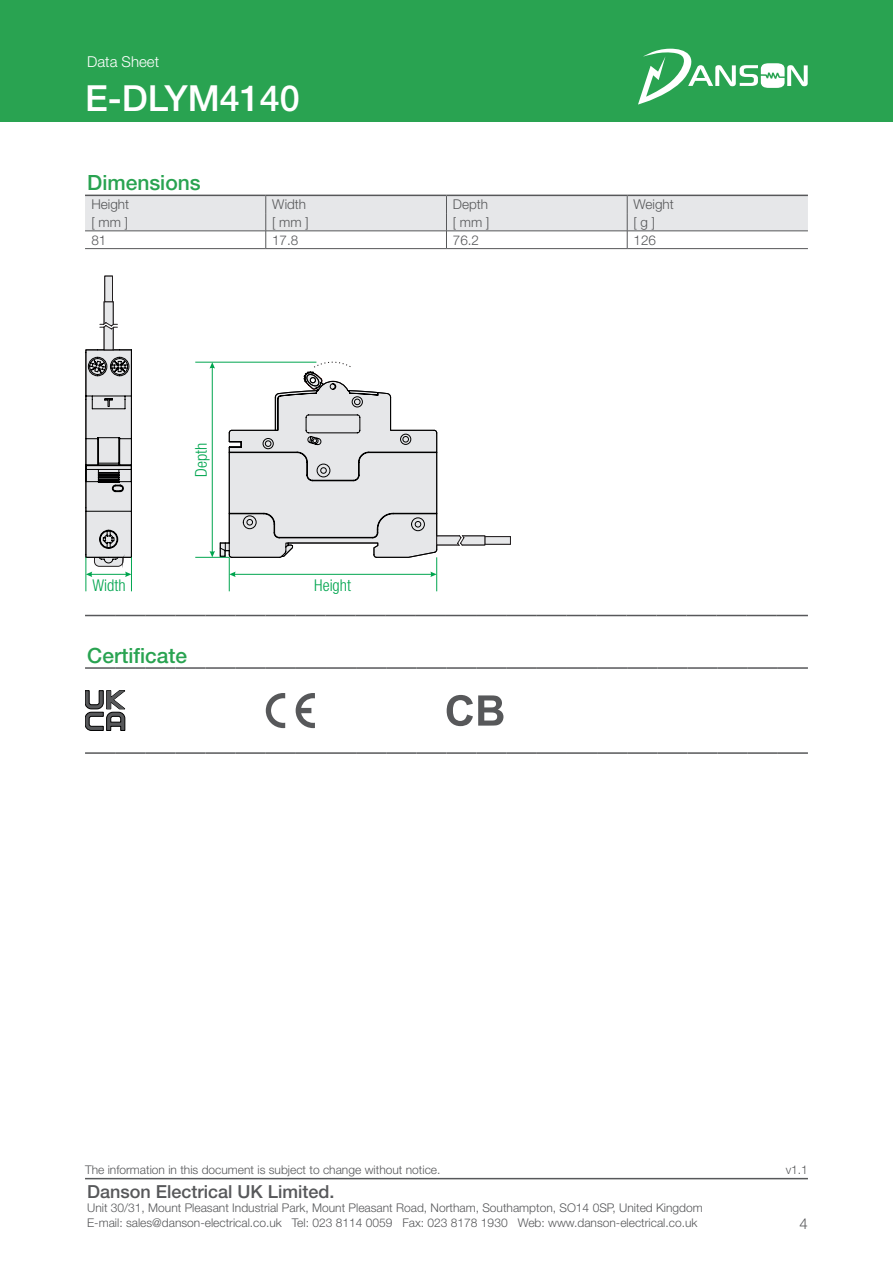
<style>
.page{position:relative;width:893px;height:1263px;background:#fff}
.page>*{position:absolute;margin:0;border:0;box-sizing:border-box;transform-origin:0 0}
.t1{font:500 36px "Helvetica Neue LT Pro";color:#fff}
.t2{font:500 21px "Helvetica Neue LT Pro";color:#29a351}
.t3{font:500 18px "Helvetica Neue LT Pro";color:#57585a}
.t4{font:300 condensed 16.2px "Helvetica Neue LT Pro";color:#00a54f}
.t5{font:300 15px "Helvetica Neue LT Pro";color:#fff}
.t6{font:300 15px "Helvetica Neue LT Pro";color:#57585a}
.t7{font:300 13.5px "Helvetica Neue LT Pro";color:#57585a}
.t8{font:300 12px/14.4px "Helvetica Neue LT Pro";color:#57585a}
</style>
<div class="page">
<div style="left:0;top:0;width:893px;height:121px;background:#29a351"></div>
<svg style="left:638px;top:49px;width:169px;height:56px"></svg>
<hr style="left:85px;top:1178px;width:723px;height:1px;background:#57585a">
<svg style="left:85px;top:196px;width:723px;height:52px"></svg>
<hr style="left:85px;top:231px;width:181px;height:1px;background:#57585a">
<hr style="left:266px;top:231px;width:180px;height:1px;background:#57585a">
<hr style="left:446px;top:231px;width:181px;height:1px;background:#57585a">
<hr style="left:627px;top:231px;width:181px;height:1px;background:#57585a">
<hr style="left:85px;top:248px;width:181px;height:1px;background:#57585a">
<hr style="left:266px;top:248px;width:180px;height:1px;background:#57585a">
<hr style="left:446px;top:248px;width:181px;height:1px;background:#57585a">
<hr style="left:627px;top:248px;width:181px;height:1px;background:#57585a">
<hr style="left:85px;top:195px;width:181px;height:1px;background:#57585a">
<hr style="left:266px;top:195px;width:180px;height:1px;background:#57585a">
<hr style="left:446px;top:195px;width:181px;height:1px;background:#57585a">
<hr style="left:627px;top:195px;width:181px;height:1px;background:#57585a">
<hr style="left:85px;top:615px;width:30px;height:1px;background:#57585a">
<hr style="left:115px;top:615px;width:30px;height:1px;background:#57585a">
<hr style="left:145px;top:615px;width:30px;height:1px;background:#57585a">
<hr style="left:175px;top:615px;width:30px;height:1px;background:#57585a">
<hr style="left:205px;top:615px;width:30px;height:1px;background:#57585a">
<hr style="left:235px;top:615px;width:30px;height:1px;background:#57585a">
<hr style="left:265px;top:615px;width:31px;height:1px;background:#57585a">
<hr style="left:296px;top:615px;width:30px;height:1px;background:#57585a">
<hr style="left:326px;top:615px;width:30px;height:1px;background:#57585a">
<hr style="left:356px;top:615px;width:30px;height:1px;background:#57585a">
<hr style="left:386px;top:615px;width:30px;height:1px;background:#57585a">
<hr style="left:416px;top:615px;width:30px;height:1px;background:#57585a">
<hr style="left:446px;top:615px;width:30px;height:1px;background:#57585a">
<hr style="left:476px;top:615px;width:30px;height:1px;background:#57585a">
<hr style="left:506px;top:615px;width:30px;height:1px;background:#57585a">
<hr style="left:536px;top:615px;width:30px;height:1px;background:#57585a">
<hr style="left:566px;top:615px;width:30px;height:1px;background:#57585a">
<hr style="left:596px;top:615px;width:30px;height:1px;background:#57585a">
<hr style="left:626px;top:615px;width:30px;height:1px;background:#57585a">
<hr style="left:656px;top:615px;width:31px;height:1px;background:#57585a">
<hr style="left:687px;top:615px;width:30px;height:1px;background:#57585a">
<hr style="left:717px;top:615px;width:30px;height:1px;background:#57585a">
<hr style="left:747px;top:615px;width:30px;height:1px;background:#57585a">
<hr style="left:777px;top:615px;width:31px;height:1px;background:#57585a">
<div style="left:485px;top:536px;width:26px;height:8px;background:#e6e7e9;border:1px solid #231f20"></div>
<div style="left:436px;top:536px;width:49px;height:9px;background:#e6e7e9"></div>
<svg style="left:457px;top:535px;width:7px;height:11px"></svg>
<svg style="left:85px;top:276px;width:47px;height:316px"></svg>
<hr style="left:195px;top:362px;width:121px;height:1px;background:#00a54f">
<hr style="left:195px;top:557px;width:34px;height:1px;background:#00a54f">
<svg style="left:210px;top:362px;width:227px;height:196px"></svg>
<hr style="left:229px;top:557px;width:1px;height:34px;background:#00a54f">
<hr style="left:436px;top:557px;width:1px;height:34px;background:#00a54f">
<hr style="left:232px;top:574px;width:201px;height:1px;background:#00a54f">
<svg style="left:229px;top:572px;width:7px;height:5px"></svg>
<svg style="left:430px;top:572px;width:7px;height:5px"></svg>
<hr style="left:85px;top:752px;width:30px;height:2px;background:#57585a">
<hr style="left:115px;top:752px;width:30px;height:2px;background:#57585a">
<hr style="left:145px;top:752px;width:30px;height:2px;background:#57585a">
<hr style="left:175px;top:752px;width:31px;height:2px;background:#57585a">
<hr style="left:206px;top:752px;width:30px;height:2px;background:#57585a">
<hr style="left:236px;top:752px;width:30px;height:2px;background:#57585a">
<hr style="left:266px;top:752px;width:30px;height:2px;background:#57585a">
<hr style="left:296px;top:752px;width:30px;height:2px;background:#57585a">
<hr style="left:326px;top:752px;width:30px;height:2px;background:#57585a">
<hr style="left:356px;top:752px;width:30px;height:2px;background:#57585a">
<hr style="left:386px;top:752px;width:30px;height:2px;background:#57585a">
<hr style="left:416px;top:752px;width:30px;height:2px;background:#57585a">
<hr style="left:446px;top:752px;width:31px;height:2px;background:#57585a">
<hr style="left:477px;top:752px;width:30px;height:2px;background:#57585a">
<hr style="left:507px;top:752px;width:30px;height:2px;background:#57585a">
<hr style="left:537px;top:752px;width:30px;height:2px;background:#57585a">
<hr style="left:567px;top:752px;width:30px;height:2px;background:#57585a">
<hr style="left:597px;top:752px;width:30px;height:2px;background:#57585a">
<hr style="left:627px;top:752px;width:30px;height:2px;background:#57585a">
<hr style="left:657px;top:752px;width:30px;height:2px;background:#57585a">
<hr style="left:687px;top:752px;width:31px;height:2px;background:#57585a">
<hr style="left:718px;top:752px;width:30px;height:2px;background:#57585a">
<hr style="left:748px;top:752px;width:30px;height:2px;background:#57585a">
<hr style="left:778px;top:752px;width:30px;height:2px;background:#57585a">
<hr style="left:85px;top:667px;width:30px;height:2px;background:#57585a">
<hr style="left:115px;top:667px;width:30px;height:2px;background:#57585a">
<hr style="left:145px;top:667px;width:30px;height:2px;background:#57585a">
<hr style="left:175px;top:667px;width:31px;height:2px;background:#57585a">
<hr style="left:206px;top:667px;width:30px;height:2px;background:#57585a">
<hr style="left:236px;top:667px;width:30px;height:2px;background:#57585a">
<hr style="left:266px;top:667px;width:30px;height:2px;background:#57585a">
<hr style="left:296px;top:667px;width:30px;height:2px;background:#57585a">
<hr style="left:326px;top:667px;width:30px;height:2px;background:#57585a">
<hr style="left:356px;top:667px;width:30px;height:2px;background:#57585a">
<hr style="left:386px;top:667px;width:30px;height:2px;background:#57585a">
<hr style="left:416px;top:667px;width:30px;height:2px;background:#57585a">
<hr style="left:446px;top:667px;width:31px;height:2px;background:#57585a">
<hr style="left:477px;top:667px;width:30px;height:2px;background:#57585a">
<hr style="left:507px;top:667px;width:30px;height:2px;background:#57585a">
<hr style="left:537px;top:667px;width:30px;height:2px;background:#57585a">
<hr style="left:567px;top:667px;width:30px;height:2px;background:#57585a">
<hr style="left:597px;top:667px;width:30px;height:2px;background:#57585a">
<hr style="left:627px;top:667px;width:30px;height:2px;background:#57585a">
<hr style="left:657px;top:667px;width:30px;height:2px;background:#57585a">
<hr style="left:687px;top:667px;width:31px;height:2px;background:#57585a">
<hr style="left:718px;top:667px;width:30px;height:2px;background:#57585a">
<hr style="left:748px;top:667px;width:30px;height:2px;background:#57585a">
<hr style="left:778px;top:667px;width:30px;height:2px;background:#57585a">
<svg style="left:85px;top:690px;width:41px;height:41px"></svg>
<svg style="left:296px;top:693px;width:19px;height:35px"></svg>
<svg style="left:266px;top:693px;width:19px;height:35px"></svg>
<svg style="left:447px;top:695px;width:56px;height:31px"></svg>
<p class="t5" style="left:87px;top:52px;width:73px">Data Sheet</p>
<p class="t1" style="left:85px;top:76px;width:216px">E-DLYM4140</p>
<p class="t2" style="left:87px;top:170px;width:115px">Dimensions</p>
<p class="t7" style="left:91px;top:196px;width:39px">Height</p>
<p class="t7" style="left:272px;top:196px;width:36px">Width</p>
<p class="t7" style="left:453px;top:196px;width:37px">Depth</p>
<p class="t7" style="left:634px;top:196px;width:42px">Weight</p>
<p class="t7" style="left:91px;top:214px;width:38px">[ mm ]</p>
<p class="t7" style="left:272px;top:214px;width:38px">[ mm ]</p>
<p class="t7" style="left:453px;top:214px;width:38px">[ mm ]</p>
<p class="t7" style="left:634px;top:214px;width:23px">[ g ]</p>
<p class="t7" style="left:91px;top:231px;width:17px">81</p>
<p class="t7" style="left:272px;top:231px;width:28px">17.8</p>
<p class="t7" style="left:453px;top:231px;width:28px">76.2</p>
<p class="t7" style="left:634px;top:231px;width:24px">126</p>
<p class="t4" style="left:195px;top:477px;width:36px;rotate:-90deg">Depth</p>
<p class="t4" style="left:93px;top:579px;width:35px">Width</p>
<p class="t2" style="left:87px;top:643px;width:101px">Certificate</p>
<p class="t4" style="left:314px;top:579px;width:38px">Height</p>
<p class="t8" style="left:85px;top:1162px;width:357px">The information in this document is subject to change without notice.</p>
<p class="t8" style="left:786px;top:1162px;width:24px">v1.1</p>
<h3 class="t3" style="left:87px;top:1180px;width:249px">Danson Electrical UK Limited.</h3>
<p class="t8" style="left:87px;top:1200px;width:617px">Unit 30/31, Mount Pleasant Industrial Park, Mount Pleasant Road, Northam, Southampton, SO14 0SP, United Kingdom<br>E-mail: sales@danson-electrical.co.uk Tel: 023 8114 0059 Fax: 023 8178 1930 Web: www.danson-electrical.co.uk</p>
<p class="t6" style="left:800px;top:1214px;width:10px">4</p>
</div>
